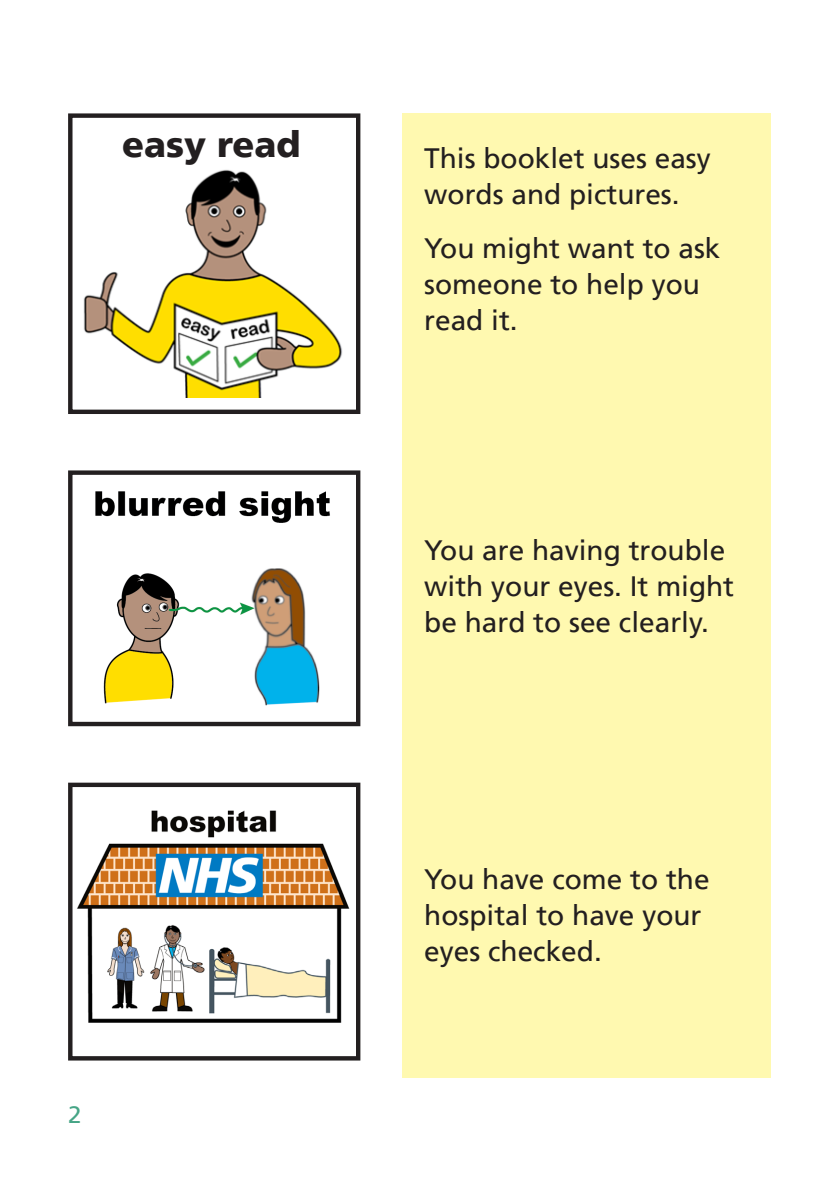
<style>
.page{position:relative;width:840px;height:1191px;background:#fff}
.page>*{position:absolute;margin:0;border:0;box-sizing:border-box;transform-origin:0 0}
.Picture_Label{font:900 36px "Frutiger LT";color:#231f20}
.Body_Text{font:28px/36px "Frutiger LT";color:#231f20}
.t1{font:24px "Frutiger LT";color:#46a586}
</style>
<div class="page">
<div style="left:401px;top:113px;width:369px;height:964px;background:#fff9b0"></div>
<img style="left:77px;top:810px;width:273px;height:213px">
<div style="left:68px;top:782px;width:292px;height:278px;border:4px solid #231f20"></div>
<img style="left:95px;top:491px;width:235px;height:215px">
<div style="left:68px;top:470px;width:292px;height:256px;border:4px solid #231f20"></div>
<div style="left:68px;top:113px;width:292px;height:301px;border:4px solid #231f20"></div>
<img style="left:83px;top:169px;width:260px;height:229px">
<p class="Picture_Label" style="left:122px;top:123px;width:180px">easy read</p>
<p class="t1" style="left:68px;top:1101px;width:15px">2</p>
<p class="Body_Text" style="left:424px;top:141px;width:288px">This booklet uses easy words and pictures.</p>
<p class="Body_Text" style="left:424px;top:230px;width:297px">You might want to ask someone to help you read it.</p>
<p class="Body_Text" style="left:424px;top:533px;width:311px">You are having trouble with your eyes. It might be hard to see clearly.</p>
<p class="Body_Text" style="left:424px;top:861px;width:287px">You have come to the hospital to have your eyes checked.</p>
</div>
